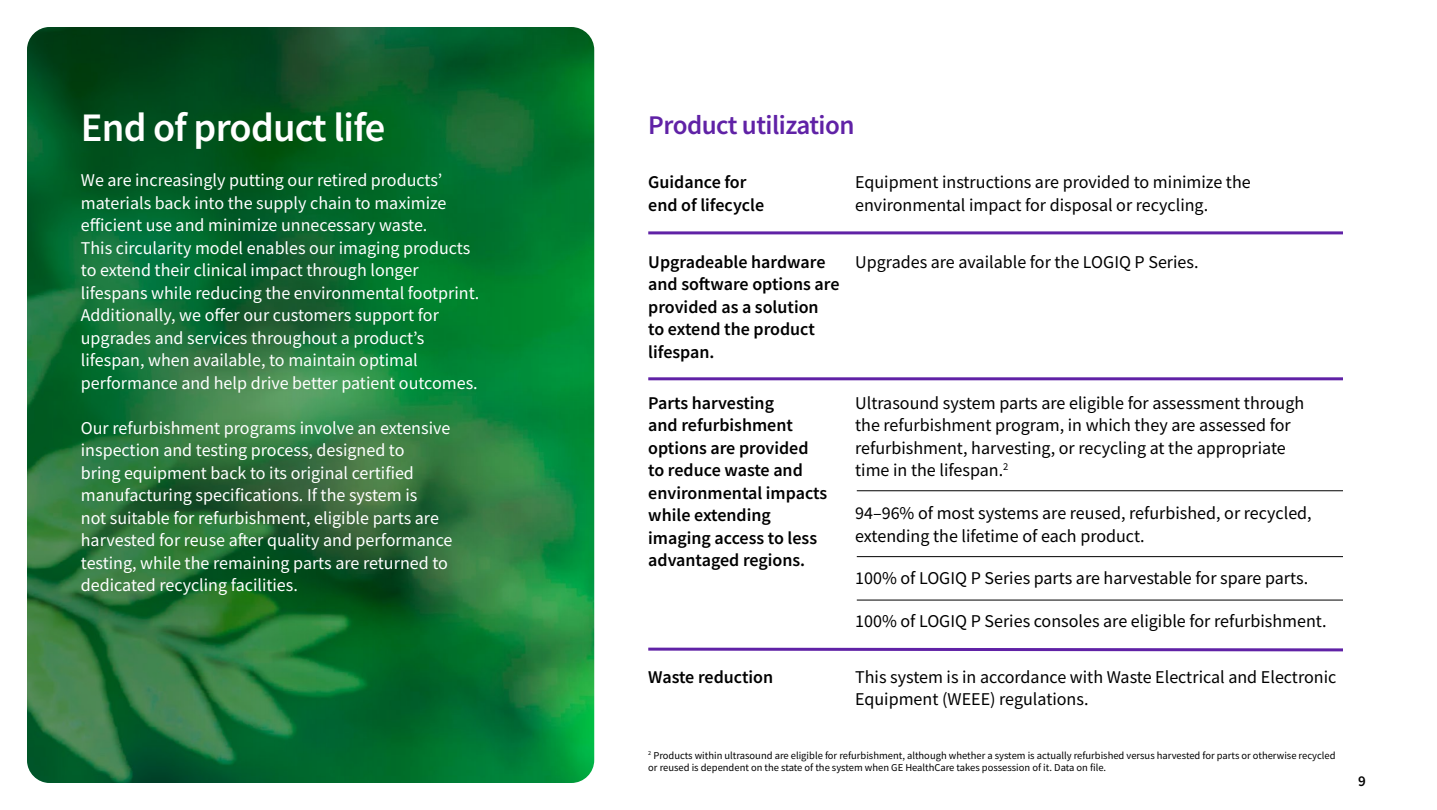
<style>
.page{position:relative;width:1437px;height:810px;background:#fff}
.page>*{position:absolute;margin:0;border:0;box-sizing:border-box;transform-origin:0 0}
.t1{font:600 40.5px "Source Sans Pro";letter-spacing:-.02em;color:#fff}
.t2{font:600 27px "Source Sans Pro";letter-spacing:-.02em;color:#6022a6}
.t3{font:18px/22.5px "Source Sans Pro";color:#fff}
.t4{font:18px/22.5px "Source Sans Pro";color:#000}
.t5{font:600 18px/22.5px "Source Sans Pro";color:#000}
.t6{font:600 15px "Source Sans Pro";color:#000}
.t7{font:10.5px/12.6px "Source Sans Pro";color:#000}
</style>
<div class="page">
<svg style="left:27px;top:27px;width:567px;height:756px;background:#156f33"></svg>
<hr style="left:648px;top:231px;width:694px;height:3px;background:#6022a6">
<hr style="left:648px;top:377px;width:694px;height:3px;background:#6022a6">
<svg style="left:648px;top:647px;width:695px;height:5px"></svg>
<hr style="left:856px;top:490px;width:486px;height:1px;background:#000">
<hr style="left:856px;top:556px;width:486px;height:1px;background:#000">
<hr style="left:856px;top:600px;width:486px;height:1px;background:#000">
<h1 class="t1" style="left:81px;top:101px;width:306px">End of product life</h1>
<p class="t3" style="left:81px;top:169px;width:400px">We are increasingly putting our retired products’ materials back into the supply chain to maximize efficient use and minimize unnecessary waste.<br>This circularity model enables our imaging products to extend their clinical impact through longer lifespans while reducing the environmental footprint.<br>Additionally, we offer our customers support for upgrades and services throughout a product’s lifespan, when available, to maintain optimal performance and help drive better patient outcomes.</p>
<p class="t3" style="left:81px;top:416px;width:373px">Our refurbishment programs involve an extensive inspection and testing process, designed to<br>bring equipment back to its original certified manufacturing specifications. If the system is<br>not suitable for refurbishment, eligible parts are harvested for reuse after quality and performance testing, while the remaining parts are returned to dedicated recycling facilities.</p>
<h2 class="t2" style="left:648px;top:107px;width:208px">Product utilization</h2>
<p class="t5" style="left:648px;top:171px;width:117px">Guidance for end of lifecycle</p>
<p class="t4" style="left:855px;top:171px;width:397px">Equipment instructions are provided to minimize the environmental impact for disposal or recycling.</p>
<p class="t5" style="left:648px;top:250px;width:193px">Upgradeable hardware and software options are provided as a solution<br>to extend the product lifespan.</p>
<p class="t4" style="left:855px;top:251px;width:345px">Upgrades are available for the LOGIQ P Series.</p>
<p class="t5" style="left:648px;top:391px;width:180px">Parts harvesting<br>and refurbishment options are provided to reduce waste and environmental impacts while extending imaging access to less advantaged regions.</p>
<p class="t4" style="left:855px;top:391px;width:450px">Ultrasound system parts are eligible for assessment through the refurbishment program, in which they are assessed for refurbishment, harvesting, or recycling at the appropriate time in the lifespan.<sup>2</sup></p>
<p class="t4" style="left:855px;top:502px;width:458px">94–96% of most systems are reused, refurbished, or recycled, extending the lifetime of each product.</p>
<p class="t4" style="left:855px;top:567px;width:454px">100% of LOGIQ P Series parts are harvestable for spare parts.</p>
<p class="t4" style="left:855px;top:610px;width:473px">100% of LOGIQ P Series consoles are eligible for refurbishment.</p>
<p class="t5" style="left:648px;top:665px;width:126px">Waste reduction</p>
<p class="t4" style="left:855px;top:665px;width:482px">This system is in accordance with Waste Electrical and Electronic<br>Equipment (WEEE) regulations.</p>
<p class="t7" style="left:648px;top:749px;width:689px"><sup>2</sup> Products within ultrasound are eligible for refurbishment, although whether a system is actually refurbished versus harvested for parts or otherwise recycled or reused is dependent on the state of the system when GE HealthCare takes possession of it. Data on file.</p>
<p class="t6" style="left:1357px;top:771px;width:9px">9</p>
</div>
